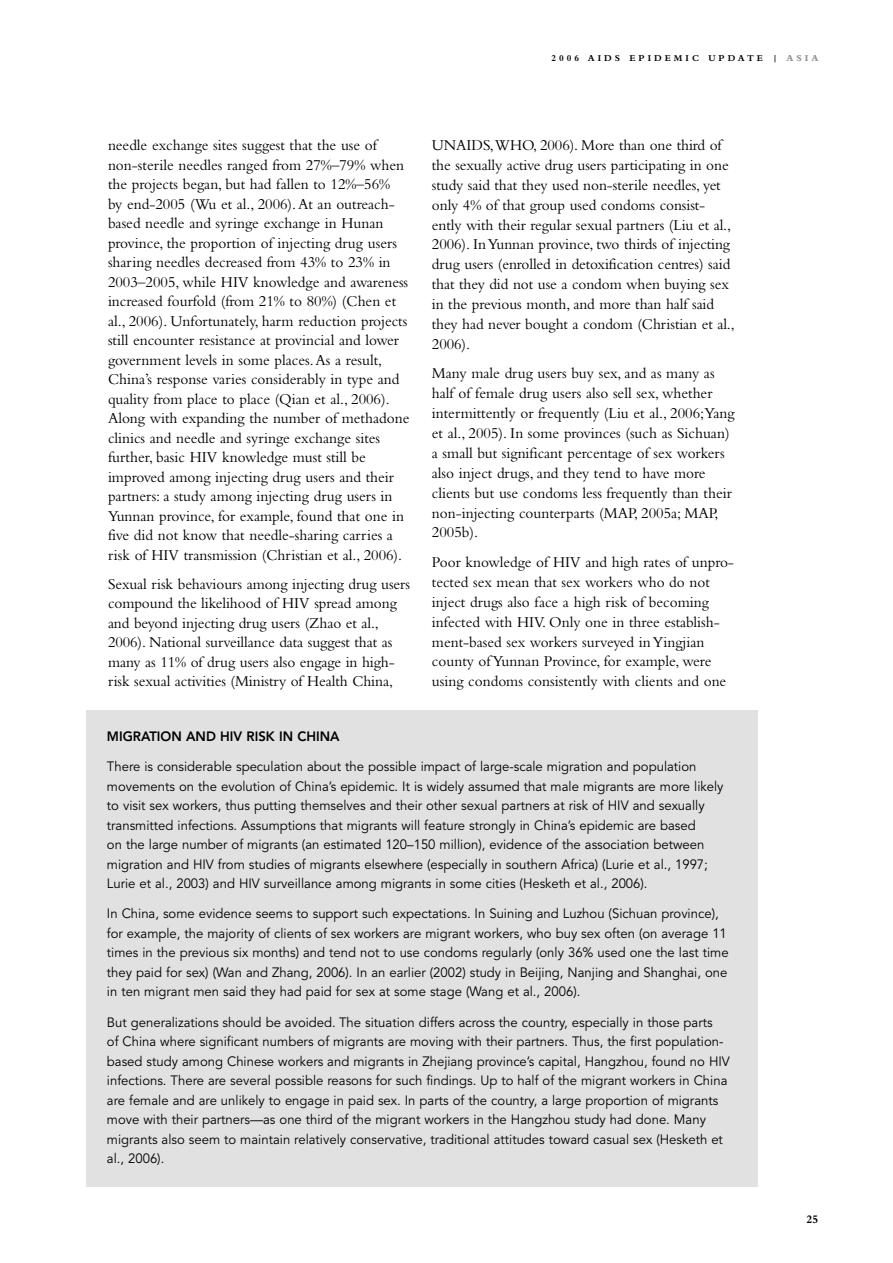
<style>
.page{position:relative;width:893px;height:1263px;background:#fff}
.page>*{position:absolute;margin:0;border:0;box-sizing:border-box;transform-origin:0 0}
.BODY{font:15.75px/19.5px "Bembo";color:#000}
.BOX_TEXT{font:13.5px/19.5px "Avenir";color:#000}
.BOX_TITLE{font:800 13.5px "Avenir";color:#000}
.t1{font:700 12px "Bembo";color:#000}
.t2{font:700 9.3px "Bembo";letter-spacing:.32em;color:#000}
.s1{font-weight:800;color:#939393}
</style>
<div class="page">
<div style="left:86px;top:710px;width:671px;height:476px;background:#e1e1e1"></div>
<p class="t2" style="left:551px;top:53px;width:269px">2006 AIDS EPIDEMIC UPDATE | <span class="s1">ASIA</span></p>
<p class="BODY" style="left:108px;top:135px;width:303px">needle exchange sites suggest that the use of non-sterile needles ranged from 27%–79% when the projects began, but had fallen to 12%–56%<br>by end-2005 (Wu et al., 2006). At an outreach&shy;based needle and syringe exchange in Hunan province, the proportion of injecting drug users sharing needles decreased from 43% to 23% in 2003–2005, while HIV knowledge and awareness increased fourfold (from 21% to 80%) (Chen et al., 2006). Unfortunately, harm reduction projects still encounter resistance at provincial and lower government levels in some places. As a result, China’s response varies considerably in type and quality from place to place (Qian et al., 2006).<br>Along with expanding the number of methadone clinics and needle and syringe exchange sites further, basic HIV knowledge must still be improved among injecting drug users and their partners: a study among injecting drug users in Yunnan province, for example, found that one in five did not know that needle-sharing carries a risk of HIV transmission (Christian et al., 2006).</p>
<p class="BODY" style="left:108px;top:574px;width:304px">Sexual risk behaviours among injecting drug users compound the likelihood of HIV spread among and beyond injecting drug users (Zhao et al., 2006). National surveillance data suggest that as many as 11% of drug users also engage in high&shy;risk sexual activities (Ministry of Health China,</p>
<p class="BODY" style="left:432px;top:135px;width:304px">UNAIDS, WHO, 2006). More than one third of the sexually active drug users participating in one study said that they used non-sterile needles, yet only 4% of that group used condoms consist&shy;ently with their regular sexual partners (Liu et al., 2006). In Yunnan province, two thirds of injecting drug users (enrolled in detoxification centres) said that they did not use a condom when buying sex in the previous month, and more than half said they had never bought a condom (Christian et al., 2006).</p>
<p class="BODY" style="left:432px;top:363px;width:304px">Many male drug users buy sex, and as many as half of female drug users also sell sex, whether intermittently or frequently (Liu et al., 2006;Yang et al., 2005). In some provinces (such as Sichuan) a small but significant percentage of sex workers also inject drugs, and they tend to have more clients but use condoms less frequently than their non-injecting counterparts (MAP, 2005a; MAP, 2005b).</p>
<p class="BODY" style="left:432px;top:552px;width:304px">Poor knowledge of HIV and high rates of unpro&shy;tected sex mean that sex workers who do not inject drugs also face a high risk of becoming infected with HIV. Only one in three establish&shy;ment-based sex workers surveyed in Yingjian county of Yunnan Province, for example, were using condoms consistently with clients and one</p>
<p class="BOX_TITLE" style="left:107px;top:728px;width:234px">MIGRATION AND HIV RISK IN CHINA</p>
<p class="BOX_TEXT" style="left:107px;top:757px;width:618px">There is considerable speculation about the possible impact of large-scale migration and population movements on the evolution of China’s epidemic. It is widely assumed that male migrants are more likely to visit sex workers, thus putting themselves and their other sexual partners at risk of HIV and sexually transmitted infections. Assumptions that migrants will feature strongly in China’s epidemic are based<br>on the large number of migrants (an estimated 120–150 million), evidence of the association between migration and HIV from studies of migrants elsewhere (especially in southern Africa) (Lurie et al., 1997; Lurie et al., 2003) and HIV surveillance among migrants in some cities (Hesketh et al., 2006).</p>
<p class="BOX_TEXT" style="left:107px;top:904px;width:623px">In China, some evidence seems to support such expectations. In Suining and Luzhou (Sichuan province), for example, the majority of clients of sex workers are migrant workers, who buy sex often (on average 11 times in the previous six months) and tend not to use condoms regularly (only 36% used one the last time they paid for sex) (Wan and Zhang, 2006). In an earlier (2002) study in Beijing, Nanjing and Shanghai, one in ten migrant men said they had paid for sex at some stage (Wang et al., 2006).</p>
<p class="BOX_TEXT" style="left:107px;top:1012px;width:624px">But generalizations should be avoided. The situation differs across the country, especially in those parts<br>of China where significant numbers of migrants are moving with their partners. Thus, the first population&shy;based study among Chinese workers and migrants in Zhejiang province’s capital, Hangzhou, found no HIV infections. There are several possible reasons for such findings. Up to half of the migrant workers in China are female and are unlikely to engage in paid sex. In parts of the country, a large proportion of migrants move with their partners—as one third of the migrant workers in the Hangzhou study had done. Many migrants also seem to maintain relatively conservative, traditional attitudes toward casual sex (Hesketh et al., 2006).</p>
<p class="t1" style="left:807px;top:1212px;width:13px">25</p>
</div>
